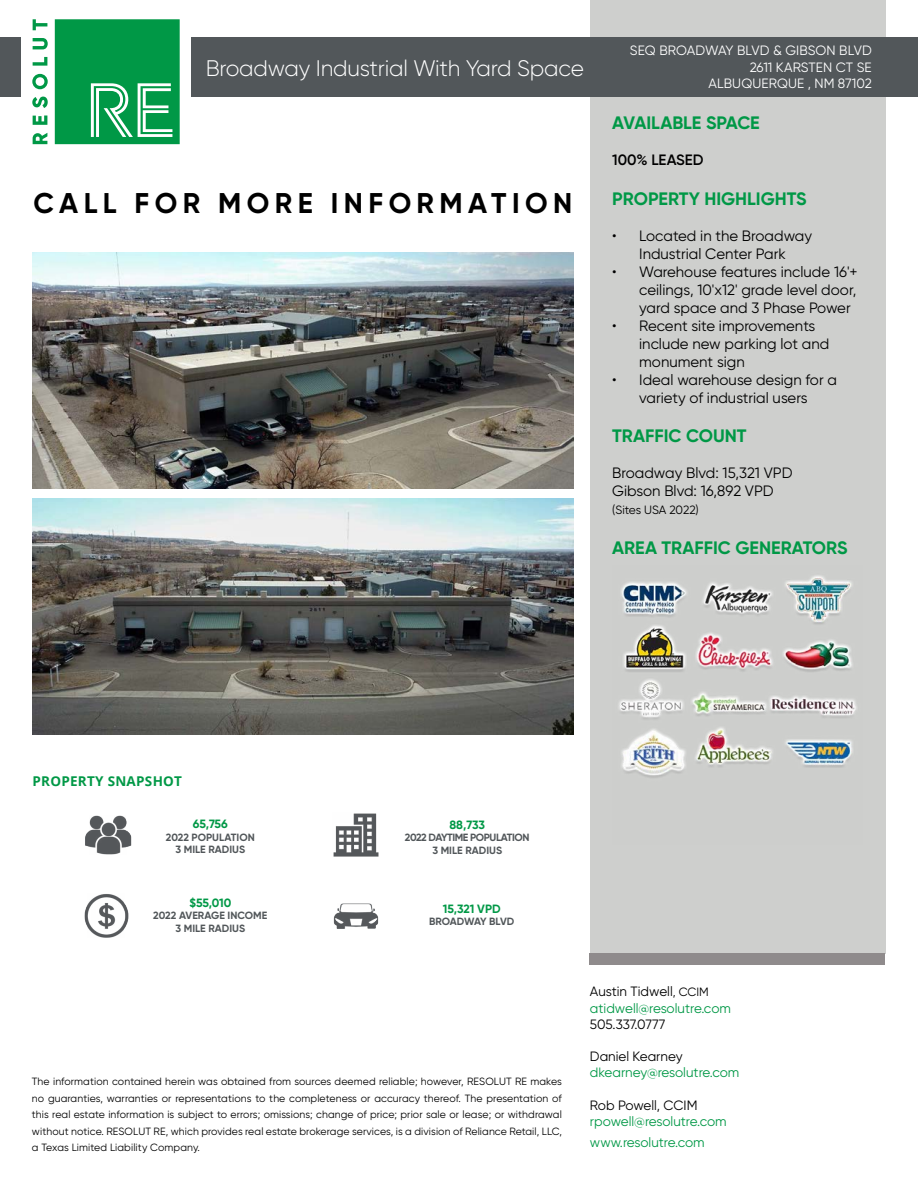
<style>
.page{position:relative;width:918px;height:1188px;background:#fff}
.page>*{position:absolute;margin:0;border:0;box-sizing:border-box;transform-origin:0 0}
.t1{font:700 28.5px "Gilroy";letter-spacing:.19em;color:#000}
.t2{font:300 22.5px "Gilroy";letter-spacing:-.01em;color:#fff}
.t3{font:700 18px "Gilroy";color:#009846}
.t4{font:15px/18px "Gilroy";color:#000;text-align:center}
.t5{font:600 15px "Gilroy";color:#000}
.t6{font:13.5px/16.2px "Gilroy";color:#009846}
.t7{font:13.5px/16.5px "Gilroy";letter-spacing:.005em;color:#fff;text-align:right}
.t8{font:13.5px "Gilroy";color:#000}
.t9{font:700 13.5px "Open Sans";letter-spacing:.02em;color:#009846}
.t10{font:700 12px "Gilroy";letter-spacing:-.005em;color:#009846}
.t11{font:12px "Gilroy";letter-spacing:-.01em;color:#000}
.t12{font:10.5px/16.5px "Gilroy";letter-spacing:.01em;color:#000;text-align:justify}
.t13{font:700 10.5px/12.6px "Gilroy";color:#52575a;text-align:center}
.t14{font:700 10.5px/12.6px "Gilroy";letter-spacing:-.04em;color:#52575a;text-align:center}
.s1{color:#000}
.s2{font-size:12px;color:#000}
</style>
<div class="page">
<div style="left:590px;top:0;width:295px;height:954px;background:#cecfcd"></div>
<div style="left:590px;top:953px;width:295px;height:12px;background:#8f8b8c"></div>
<div style="left:0;top:37px;width:918px;height:60px;background:#52575a"></div>
<div style="left:21px;top:14px;width:169px;height:134px;background:#fff"></div>
<svg style="left:32px;top:19px;width:148px;height:125px"></svg>
<img style="left:85px;top:815px;width:47px;height:40px">
<img style="left:84px;top:894px;width:45px;height:44px">
<img style="left:333px;top:813px;width:46px;height:44px">
<img style="left:333px;top:903px;width:46px;height:26px">
<img style="left:619px;top:575px;width:238px;height:203px">
<img style="left:33px;top:253px;width:540px;height:236px">
<img style="left:33px;top:498px;width:540px;height:236px">
<h2 class="t2" style="left:206px;top:55px;width:380px">Broadway Industrial With Yard Space</h2>
<h1 class="t1" style="left:33px;top:186px;width:540px">CALL FOR MORE INFORMATION</h1>
<p class="t7" style="left:630px;top:42px;width:243px">SEQ BROADWAY BLVD &amp; GIBSON BLVD<br>2611 KARSTEN CT SE<br>ALBUQUERQUE , NM 87102</p>
<h3 class="t3" style="left:612px;top:111px;width:149px">AVAILABLE SPACE</h3>
<h3 class="t5" style="left:612px;top:150px;width:93px">100% LEASED</h3>
<h3 class="t3" style="left:612px;top:187px;width:196px">PROPERTY HIGHLIGHTS</h3>
<h3 class="t4" style="left:612px;top:226px;width:201px">• Located in the Broadway<br>Industrial Center Park</h3>
<h3 class="t4" style="left:639px;top:262px;width:220px;text-align:justify;text-indent:-27px">• Warehouse features include 16'+ ceilings, 10'x12' grade level door, yard space and 3 Phase Power</h3>
<h3 class="t4" style="left:639px;top:316px;width:192px;text-align:left;text-indent:-27px">• Recent site improvements include new parking lot and monument sign</h3>
<h3 class="t4" style="left:612px;top:370px;width:226px">• Ideal warehouse design for a variety of industrial users</h3>
<h3 class="t3" style="left:612px;top:425px;width:136px">TRAFFIC COUNT</h3>
<h3 class="t4" style="left:612px;top:464px;width:182px;text-align:left">Broadway Blvd: 15,321 VPD<br>Gibson Blvd: 16,892 VPD</h3>
<p class="t11" style="left:612px;top:503px;width:88px">(Sites USA 2022)</p>
<h3 class="t3" style="left:612px;top:536px;width:237px">AREA TRAFFIC GENERATORS</h3>
<p class="t9" style="left:32px;top:772px;width:151px">PROPERTY SNAPSHOT</p>
<p class="t10" style="left:193px;top:817px;width:36px">65,756</p>
<p class="t13" style="left:166px;top:831px;width:90px">2022 POPULATION<br>3 MILE RADIUS</p>
<p class="t10" style="left:189px;top:895px;width:43px">$55,010</p>
<p class="t13" style="left:153px;top:909px;width:116px">2022 AVERAGE INCOME<br>3 MILE RADIUS</p>
<p class="t10" style="left:449px;top:817px;width:37px">88,733</p>
<p class="t14" style="left:405px;top:831px;width:126px">2022 DAYTIME POPULATION<br>3 MILE RADIUS</p>
<p class="t10" style="left:443px;top:901px;width:59px">15,321 VPD</p>
<p class="t13" style="left:429px;top:915px;width:87px">BROADWAY BLVD</p>
<p class="t12" style="left:32px;top:1073px;width:532px">The information contained herein was obtained from sources deemed reliable; however, RESOLUT RE makes no guaranties, warranties or representations to the completeness or accuracy thereof. The presentation of this real estate information is subject to errors; omissions; change of price; prior sale or lease; or withdrawal without notice. RESOLUT RE, which provides real estate brokerage services, is a division of Reliance Retail, LLC, a Texas Limited Liability Company.</p>
<p class="t6" style="left:590px;top:983px;width:142px"><span class="s1">Austin Tidwell</span><span class="s2">, CCIM </span>atidwell@resolutre.com</p>
<p class="t8" style="left:590px;top:1016px;width:77px">505.337.0777</p>
<p class="t8" style="left:590px;top:1048px;width:94px">Daniel Kearney</p>
<p class="t6" style="left:590px;top:1064px;width:151px">dkearney@resolutre.com</p>
<p class="t8" style="left:590px;top:1097px;width:109px">Rob Powell, CCIM</p>
<p class="t6" style="left:590px;top:1111px;width:138px;line-height:21px">rpowell@resolutre.com www.resolutre.com</p>
</div>
